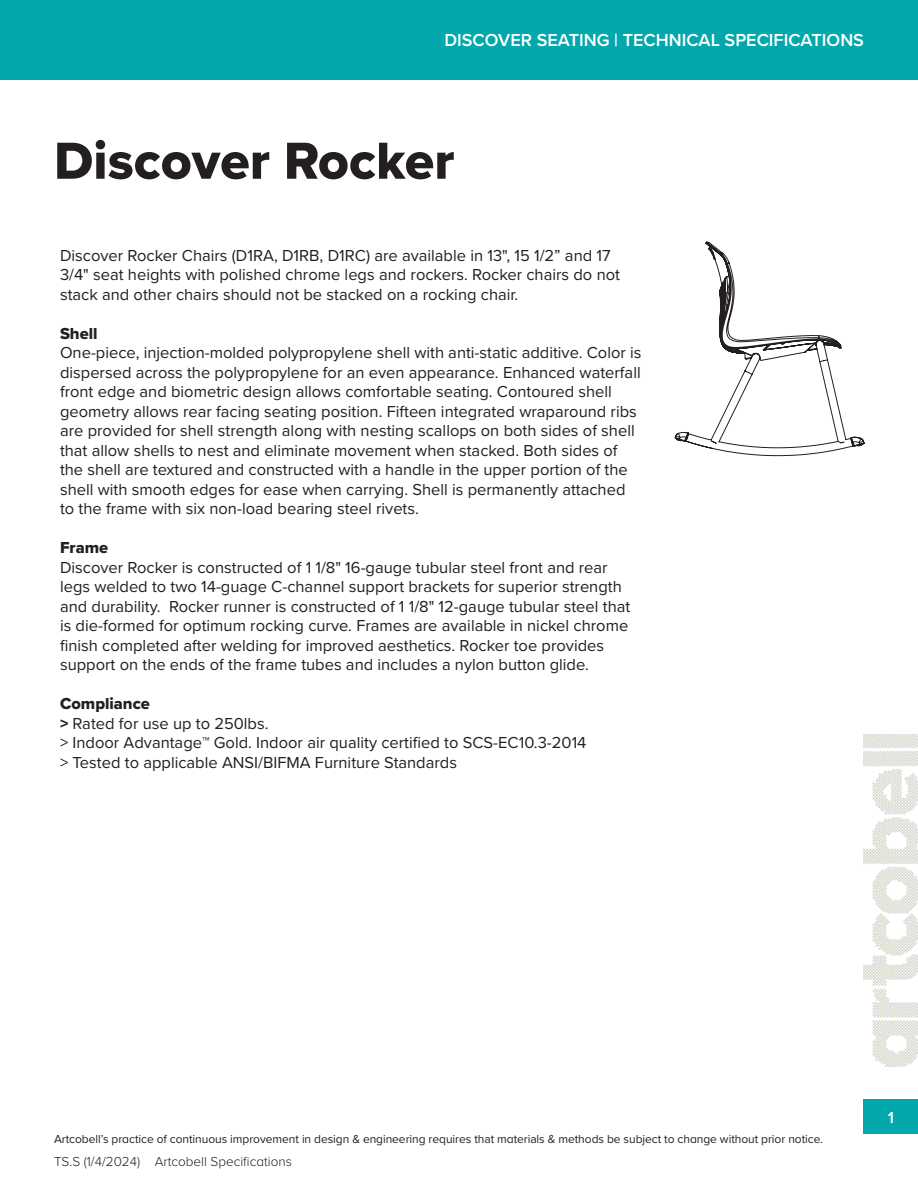
<style>
.page{position:relative;width:918px;height:1188px;background:#fff}
.page>*{position:absolute;margin:0;border:0;box-sizing:border-box;transform-origin:0 0}
.t1{font:54px "Proxima Nova Extrabld";color:#231f20}
.t2{font:600 18px "Proxima Nova";color:#fff}
.bullet_text{font:16.5px/19.5px "Proxima Nova";color:#231f20}
.bullet_text-2{font:600 16.5px "Proxima Nova";color:#fff}
.t3{font:300 13.5px "Proxima Nova";color:#231f20}
.t4{font:12px "Proxima Nova";letter-spacing:-.005em;color:#231f20}
.s1{font-family:"Proxima Nova Extrabld"}
</style>
<div class="page">
<div style="left:0;top:0;width:918px;height:80px;background:#02a8ac"></div>
<div style="left:863px;top:1099px;width:55px;height:35px;background:#02a8ac"></div>
<img style="left:863px;top:734px;width:55px;height:333px">
<svg style="left:675px;top:242px;width:189px;height:214px"></svg>
<p class="t2" style="left:444px;top:26px;width:421px">DISCOVER SEATING | TECHNICAL SPECIFICATIONS</p>
<p class="t1" style="left:54px;top:120px;width:402px">Discover Rocker</p>
<p class="bullet_text" style="left:60px;top:245px;width:562px">Discover Rocker Chairs (D1RA, D1RB, D1RC) are available in 13", 15 1/2” and 17<br>3/4" seat heights with polished chrome legs and rockers. Rocker chairs do not stack and other chairs should not be stacked on a rocking chair.</p>
<p class="bullet_text" style="left:60px;top:323px;width:583px"><span class="s1">Shell<br></span>One-piece, injection-molded polypropylene shell with anti-static additive. Color is dispersed across the polypropylene for an even appearance. Enhanced waterfall front edge and biometric design allows comfortable seating. Contoured shell geometry allows rear facing seating position. Fifteen integrated wraparound ribs are provided for shell strength along with nesting scallops on both sides of shell that allow shells to nest and eliminate movement when stacked. Both sides of the shell are textured and constructed with a handle in the upper portion of the shell with smooth edges for ease when carrying. Shell is permanently attached to the frame with six non-load bearing steel rivets.</p>
<p class="bullet_text" style="left:60px;top:537px;width:572px"><span class="s1">Frame<br></span>Discover Rocker is constructed of 1 1/8" 16-gauge tubular steel front and rear legs welded to two 14-guage C-channel support brackets for superior strength and durability. Rocker runner is constructed of 1 1/8" 12-gauge tubular steel that is die-formed for optimum rocking curve. Frames are available in nickel chrome finish completed after welding for improved aesthetics. Rocker toe provides support on the ends of the frame tubes and includes a nylon button glide.</p>
<p class="bullet_text" style="left:60px;top:693px;width:528px"><span class="s1">Compliance<br>&gt;</span> Rated for use up to 250lbs.<br>&gt; Indoor Advantage™ Gold. Indoor air quality certified to SCS-EC10.3-2014 &gt; Tested to applicable ANSI/BIFMA Furniture Standards</p>
<p class="t4" style="left:54px;top:1131px;width:771px">Artcobell’s practice of continuous improvement in design &amp; engineering requires that materials &amp; methods be subject to change without prior notice.</p>
<p class="t3" style="left:54px;top:1151px;width:88px">TS.S (1/4/2024)</p>
<p class="t3" style="left:155px;top:1151px;width:139px">Artcobell Specifications</p>
<p class="bullet_text-2" style="left:888px;top:1105px;width:8px">1</p>
</div>
